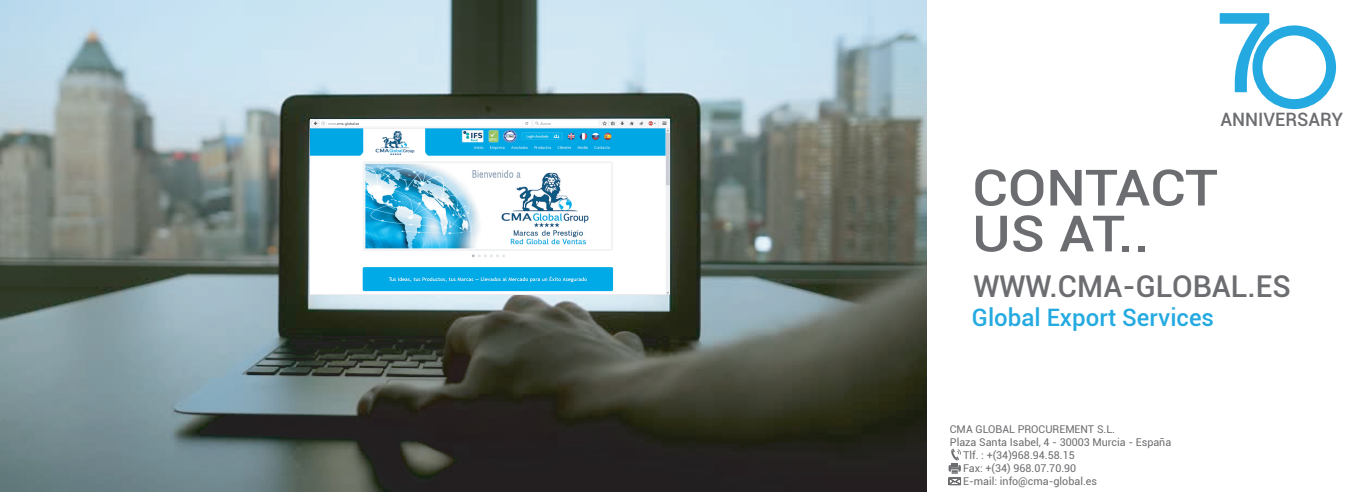
<style>
.page{position:relative;width:1367px;height:492px;background:#fff}
.page>*{position:absolute;margin:0;border:0;box-sizing:border-box;transform-origin:0 0}
.t1{font:500 111.1px "Roboto";color:#24aae1;scale:.92 1}
.t2{font:500 50px/45.8px "Roboto";letter-spacing:-.01em;color:#6c6d70;scale:1.12 1}
.t3{font:500 30px "Roboto";color:#6c6d70}
.t4{font:500 24px "Roboto";color:#24aae1}
.t5{font:500 18.5px "Roboto";color:#6c6d70}
.t6{font:10.7px "Roboto";color:#6c6d70}
</style>
<div class="page">
<img style="left:0;top:0;width:926px;height:491px">
<img style="left:310px;top:119px;width:360px;height:175px">
<svg style="left:948px;top:448px;width:13px;height:38px"></svg>
<div style="left:1252px;top:25px;width:84px;height:84px;border:10px solid #24aae1;border-radius:50%"></div>
<h1 class="t1" style="left:1215px;top:-26px;width:65px">7</h1>
<h3 class="t5" style="left:1220px;top:106px;width:124px">ANNIVERSARY</h3>
<h2 class="t2" style="left:972px;top:163px;width:221px">CONTACT<br>US AT..</h2>
<h3 class="t3" style="left:973px;top:265px;width:319px">WWW.CMA-GLOBAL.ES</h3>
<h3 class="t4" style="left:972px;top:300px;width:244px">Global Export Services</h3>
<p class="t6" style="left:950px;top:421px;width:167px">CMA GLOBAL PROCUREMENT S.L.</p>
<p class="t6" style="left:950px;top:434px;width:223px">Plaza Santa Isabel, 4 - 30003 Murcia - España</p>
<p class="t6" style="left:963px;top:447px;width:113px">Tlf. : +(34)968.94.58.15</p>
<p class="t6" style="left:963px;top:460px;width:115px">Fax: +(34) 968.07.70.90</p>
<p class="t6" style="left:963px;top:473px;width:135px">E-mail: info@cma-global.es</p>
</div>
